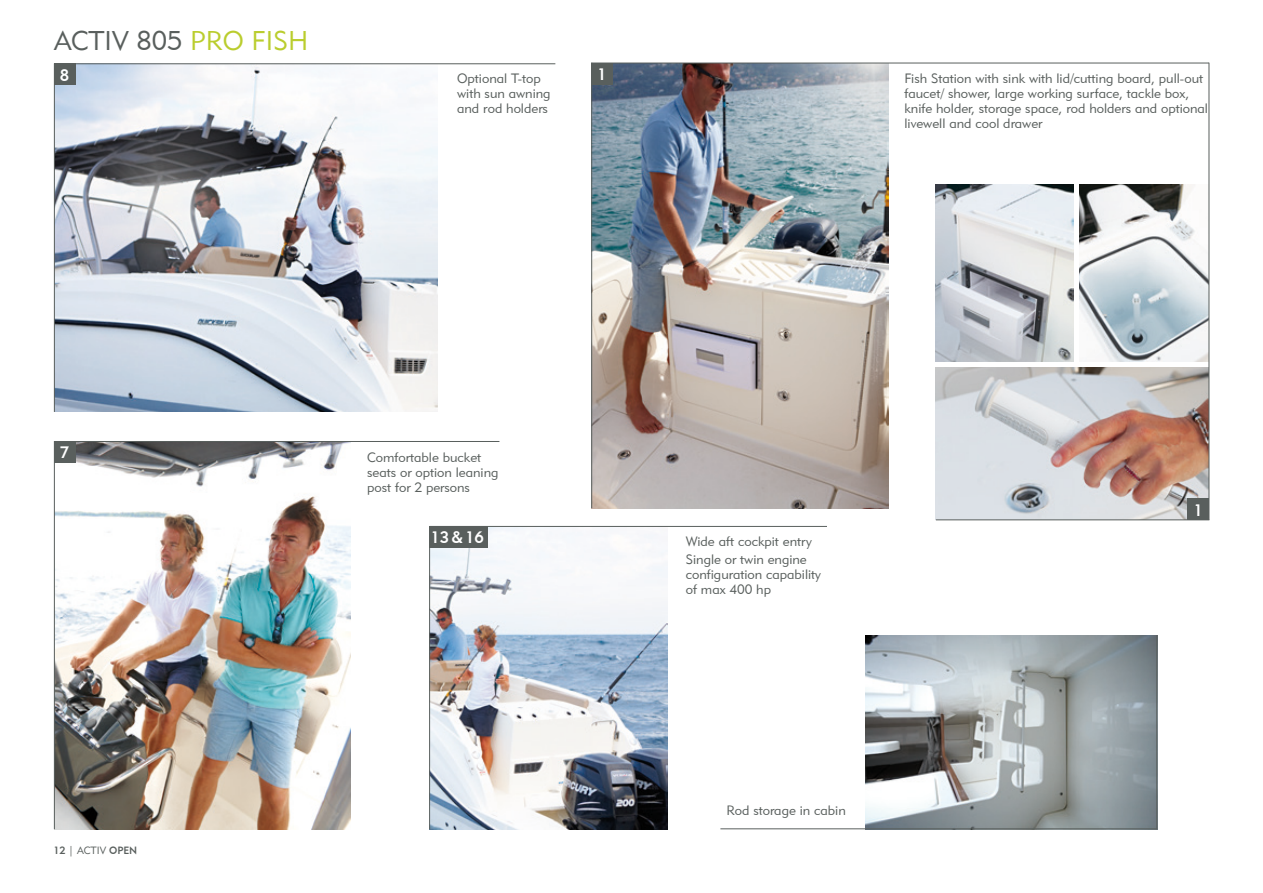
<style>
.page{position:relative;width:1263px;height:893px;background:#fff}
.page>*{position:absolute;margin:0;border:0;box-sizing:border-box;transform-origin:0 0}
.t1{font:27px "Geometric 415 BT Lite A";color:#595f5d}
.t2{font:16.5px "Geometric 415 BT Medium A";color:#fff}
.t3{font:13.5px/15px "Geometric 415 BT Lite A";color:#595f5d}
.t4{font:10.5px "Geometric 415 BT Medium A";color:#595f5d}
.s1{color:#bacd2e}
.s2{font-family:"Clarendon BT";font-weight:300}
.s3{font-family:"Geometric 415 BT Lite A"}
</style>
<div class="page">
<img style="left:55px;top:64px;width:383px;height:348px">
<img style="left:55px;top:442px;width:295px;height:387px">
<img style="left:592px;top:64px;width:296px;height:444px">
<img style="left:430px;top:527px;width:238px;height:302px">
<img style="left:935px;top:185px;width:139px;height:177px">
<img style="left:866px;top:635px;width:290px;height:193px">
<img style="left:1080px;top:185px;width:128px;height:177px">
<img style="left:936px;top:368px;width:272px;height:151px">
<hr style="left:54px;top:63px;width:501px;height:1px;background:#595f5d">
<hr style="left:54px;top:441px;width:445px;height:1px;background:#595f5d">
<div style="left:54px;top:64px;width:21px;height:21px;background:#595f5d"></div>
<hr style="left:591px;top:63px;width:618px;height:1px;background:#595f5d">
<hr style="left:430px;top:526px;width:397px;height:1px;background:#595f5d">
<hr style="left:1208px;top:63px;width:1px;height:457px;background:#595f5d">
<hr style="left:720px;top:828px;width:437px;height:1px;background:#595f5d">
<div style="left:54px;top:441px;width:21px;height:21px;background:#595f5d"></div>
<div style="left:591px;top:63px;width:22px;height:21px;background:#595f5d"></div>
<div style="left:1188px;top:499px;width:21px;height:21px;background:#595f5d"></div>
<div style="left:430px;top:526px;width:58px;height:21px;background:#595f5d"></div>
<hr style="left:1156px;top:635px;width:1px;height:194px;background:#595f5d">
<hr style="left:591px;top:63px;width:1px;height:445px;background:#595f5d">
<hr style="left:429px;top:526px;width:1px;height:303px;background:#595f5d">
<hr style="left:54px;top:441px;width:1px;height:388px;background:#595f5d">
<hr style="left:54px;top:63px;width:1px;height:349px;background:#595f5d">
<hr style="left:936px;top:519px;width:273px;height:1px;background:#595f5d">
<h1 class="t1" style="left:54px;top:24px;width:256px">ACTIV 805 <span class="s1">PRO FISH</span></h1>
<p class="t2" style="left:597px;top:64px;width:11px">1</p>
<p class="t2" style="left:60px;top:65px;width:11px">8</p>
<p class="t3" style="left:904px;top:71px;width:305px">Fish Station with sink with lid/cutting board, pull-out faucet/ shower, large working surface, tackle box, knife holder, storage space, rod holders and optional livewell and cool drawer</p>
<p class="t3" style="left:457px;top:71px;width:95px">Optional T-top with sun awning and rod holders</p>
<p class="t2" style="left:60px;top:442px;width:11px">7</p>
<p class="t4" style="left:54px;top:844px;width:85px">12 <span class="s2">|</span> <span class="s3">ACTIV</span> OPEN</p>
<p class="t3" style="left:367px;top:449px;width:133px">Comfortable bucket seats or option leaning post for 2 persons</p>
<p class="t2" style="left:430px;top:527px;width:55px">13&amp;16</p>
<p class="t3" style="left:686px;top:533px;width:128px;line-height:17.1px">Wide aft cockpit entry<br>Single or twin engine</p>
<p class="t3" style="left:686px;top:566px;width:137px">configuration capability of max 400 hp</p>
<p class="t3" style="left:726px;top:803px;width:121px">Rod storage in cabin</p>
<p class="t2" style="left:1193px;top:500px;width:11px">1</p>
</div>
